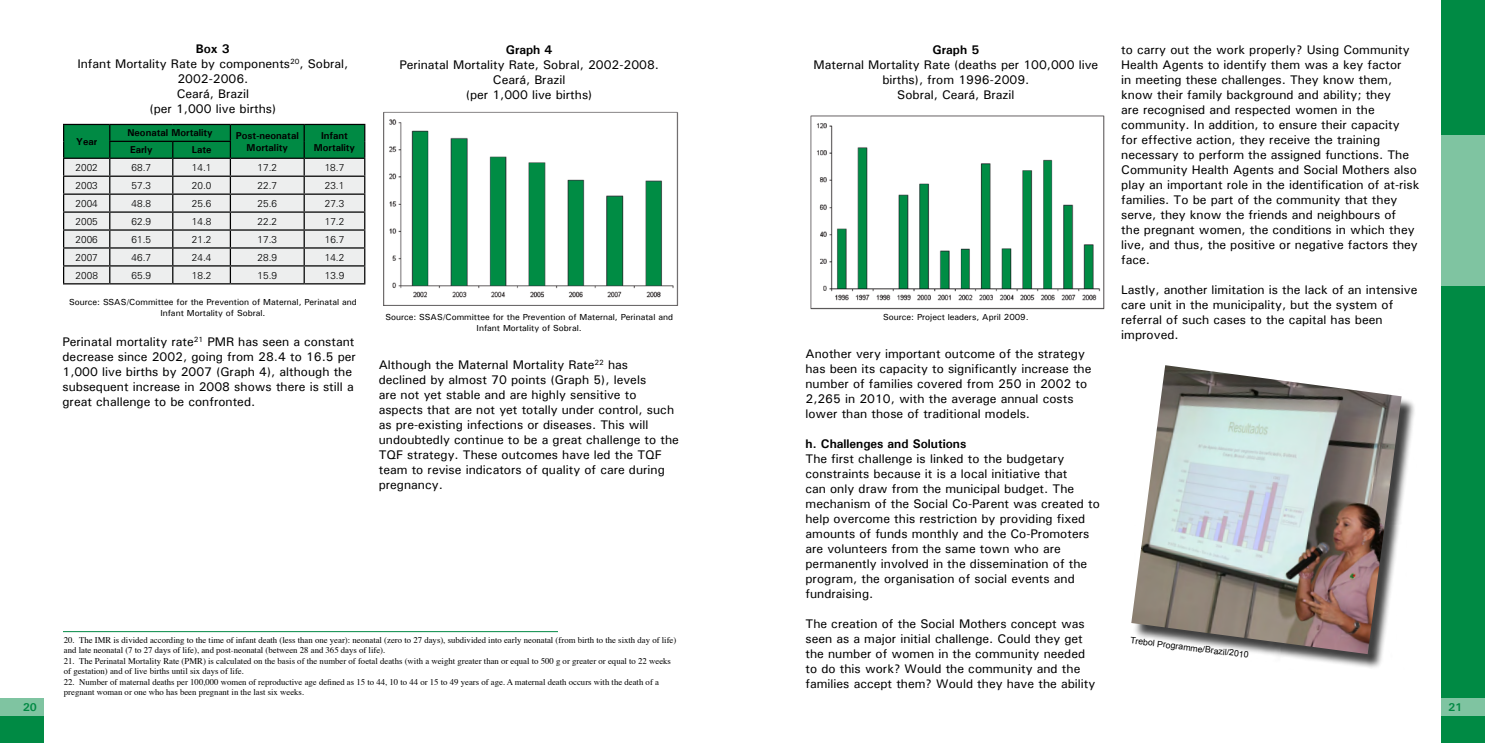
<style>
.page{position:relative;width:1485px;height:743px;background:#fff}
.page>*{position:absolute;margin:0;border:0;box-sizing:border-box;transform-origin:0 0}
.t1{font:500 12.5px/15px "Univers";color:#000}
.t2{font:700 12.5px "Univers";color:#000}
.t3{font:700 11.25px "Univers";color:#008943}
.t4{font:300 10px "Univers";color:#000}
.t5{font:700 10px/12px "Univers";color:#000;text-align:center}
.t6{font:8.75px/10.5px "Times";color:#000}
.t7{font:500 8.75px/11.2px "Univers";color:#000;text-align:center}
.t8{font:8.75px "Arial";color:#000}
.s1{font-weight:700}
</style>
<div class="page">
<div style="left:1441px;top:0;width:44px;height:742px;background:#008a44"></div>
<div style="left:1441px;top:698px;width:44px;height:18px;background:#7fc4a1"></div>
<div style="left:1441px;top:135px;width:44px;height:151px;background:#7fc4a1"></div>
<div style="left:0;top:698px;width:44px;height:44px;background:#008a44"></div>
<div style="left:0;top:698px;width:44px;height:18px;background:#7fc4a1"></div>
<svg style="left:63px;top:124px;width:302px;height:160px;background:#a7c3b6"></svg>
<hr style="left:63px;top:158px;width:47px;height:1px;background:#000">
<hr style="left:63px;top:631px;width:495px;height:1px;background:#008943">
<img style="left:383px;top:111px;width:296px;height:194px">
<img style="left:810px;top:115px;width:295px;height:195px">
<div style="left:1133px;top:367px;width:284px;height:302px;background:#000;opacity:.75"></div>
<img style="left:1131px;top:365px;width:271px;height:289px">
<p class="t1" style="left:77px;top:41px;width:273px;text-align:center"><span class="s1">Box 3<br></span>Infant Mortality Rate by components<sup>20</sup>, Sobral,<br>2002-2006.<br>Ceará, Brazil<br>(per 1,000 live births)</p>
<p class="t5" style="left:76px;top:135px;width:23px">Year</p>
<p class="t5" style="left:127px;top:127px;width:87px">Neonatal Mortality</p>
<p class="t5" style="left:236px;top:129px;width:64px">Post-neonatal<br>Mortality</p>
<p class="t5" style="left:321px;top:129px;width:28px">Infant</p>
<p class="t5" style="left:130px;top:144px;width:24px">Early</p>
<p class="t5" style="left:192px;top:144px;width:21px">Late</p>
<p class="t5" style="left:314px;top:141px;width:43px">Mortality</p>
<p class="t4" style="left:76px;top:162px;width:24px">2002</p>
<p class="t4" style="left:132px;top:162px;width:21px">68.7</p>
<p class="t4" style="left:192px;top:162px;width:21px">14.1</p>
<p class="t4" style="left:258px;top:162px;width:21px">17.2</p>
<p class="t4" style="left:325px;top:162px;width:21px">18.7</p>
<p class="t4" style="left:76px;top:179px;width:24px">2003</p>
<p class="t4" style="left:132px;top:179px;width:21px">57.3</p>
<p class="t4" style="left:192px;top:179px;width:21px">20.0</p>
<p class="t4" style="left:258px;top:179px;width:21px">22.7</p>
<p class="t4" style="left:325px;top:179px;width:21px">23.1</p>
<p class="t4" style="left:76px;top:197px;width:24px">2004</p>
<p class="t4" style="left:132px;top:197px;width:21px">48.8</p>
<p class="t4" style="left:192px;top:197px;width:21px">25.6</p>
<p class="t4" style="left:258px;top:197px;width:21px">25.6</p>
<p class="t4" style="left:325px;top:197px;width:21px">27.3</p>
<p class="t4" style="left:76px;top:215px;width:24px">2005</p>
<p class="t4" style="left:132px;top:215px;width:21px">62.9</p>
<p class="t4" style="left:192px;top:215px;width:21px">14.8</p>
<p class="t4" style="left:258px;top:215px;width:21px">22.2</p>
<p class="t4" style="left:325px;top:215px;width:21px">17.2</p>
<p class="t4" style="left:76px;top:233px;width:24px">2006</p>
<p class="t4" style="left:132px;top:233px;width:21px">61.5</p>
<p class="t4" style="left:192px;top:233px;width:21px">21.2</p>
<p class="t4" style="left:258px;top:233px;width:21px">17.3</p>
<p class="t4" style="left:325px;top:233px;width:21px">16.7</p>
<p class="t4" style="left:76px;top:251px;width:24px">2007</p>
<p class="t4" style="left:132px;top:251px;width:21px">46.7</p>
<p class="t4" style="left:192px;top:251px;width:21px">24.4</p>
<p class="t4" style="left:258px;top:251px;width:21px">28.9</p>
<p class="t4" style="left:325px;top:251px;width:21px">14.2</p>
<p class="t4" style="left:76px;top:269px;width:24px">2008</p>
<p class="t4" style="left:132px;top:269px;width:21px">65.9</p>
<p class="t4" style="left:192px;top:269px;width:21px">18.2</p>
<p class="t4" style="left:258px;top:269px;width:21px">15.9</p>
<p class="t4" style="left:325px;top:269px;width:21px">13.9</p>
<p class="t7" style="left:69px;top:296px;width:289px">Source: SSAS/Committee for the Prevention of Maternal, Perinatal and<br>Infant Mortality of Sobral.</p>
<p class="t1" style="left:62px;top:334px;width:295px">Perinatal mortality rate<sup>21</sup> PMR has seen a constant decrease since 2002, going from 28.4 to 16.5 per 1,000 live births by 2007 (Graph 4), although the subsequent increase in 2008 shows there is still a great challenge to be confronted.</p>
<p class="t2" style="left:506px;top:41px;width:48px">Graph 4</p>
<p class="t1" style="left:399px;top:57px;width:261px;text-align:center">Perinatal Mortality Rate, Sobral, 2002-2008.<br>Ceará, Brazil<br>(per 1,000 live births)</p>
<p class="t7" style="left:385px;top:311px;width:289px">Source: SSAS/Committee for the Prevention of Maternal, Perinatal and<br>Infant Mortality of Sobral.</p>
<p class="t1" style="left:379px;top:357px;width:302px">Although the Maternal Mortality Rate<sup>22</sup> has<br>declined by almost 70 points (Graph 5), levels<br>are not yet stable and are highly sensitive to aspects that are not yet totally under control, such as pre-existing infections or diseases. This will undoubtedly continue to be a great challenge to the TQF strategy. These outcomes have led the TQF team to revise indicators of quality of care during pregnancy.</p>
<p class="t6" style="left:64px;top:633px;width:614px">20. The IMR is divided according to the time of infant death (less than one year): neonatal (zero to 27 days), subdivided into early neonatal (from birth to the sixth day of life) and late neonatal (7 to 27 days of life), and post-neonatal (between 28 and 365 days of life).</p>
<p class="t6" style="left:64px;top:654px;width:609px">21. The Perinatal Mortality Rate (PMR) is calculated on the basis of the number of foetal deaths (with a weight greater than or equal to 500 g or greater or equal to 22 weeks of gestation) and of live births until six days of life.</p>
<p class="t6" style="left:64px;top:675px;width:597px">22. Number of maternal deaths per 100,000 women of reproductive age defined as 15 to 44, 10 to 44 or 15 to 49 years of age. A maternal death occurs with the death of a pregnant woman or one who has been pregnant in the last six weeks.</p>
<p class="t2" style="left:933px;top:41px;width:48px">Graph 5</p>
<p class="t1" style="left:814px;top:57px;width:286px;text-align:center">Maternal Mortality Rate (deaths per 100,000 live births), from 1996-2009.<br>Sobral, Ceará, Brazil</p>
<p class="t7" style="left:883px;top:311px;width:147px">Source: Project leaders, April 2009.</p>
<p class="t1" style="left:806px;top:345px;width:287px">Another very important outcome of the strategy has been its capacity to significantly increase the number of families covered from 250 in 2002 to 2,265 in 2010, with the average annual costs lower than those of traditional models.</p>
<p class="t2" style="left:806px;top:435px;width:162px">h. Challenges and Solutions</p>
<p class="t1" style="left:806px;top:450px;width:296px">The first challenge is linked to the budgetary constraints because it is a local initiative that<br>can only draw from the municipal budget. The mechanism of the Social Co-Parent was created to help overcome this restriction by providing fixed amounts of funds monthly and the Co-Promoters are volunteers from the same town who are permanently involved in the dissemination of the program, the organisation of social events and fundraising.</p>
<p class="t1" style="left:806px;top:615px;width:291px">The creation of the Social Mothers concept was seen as a major initial challenge. Could they get the number of women in the community needed to do this work? Would the community and the families accept them? Would they have the ability</p>
<p class="t1" style="left:1121px;top:42px;width:300px">to carry out the work properly? Using Community Health Agents to identify them was a key factor<br>in meeting these challenges. They know them, know their family background and ability; they<br>are recognised and respected women in the community. In addition, to ensure their capacity<br>for effective action, they receive the training necessary to perform the assigned functions. The Community Health Agents and Social Mothers also play an important role in the identification of at-risk families. To be part of the community that they serve, they know the friends and neighbours of<br>the pregnant women, the conditions in which they live, and thus, the positive or negative factors they face.</p>
<p class="t1" style="left:1121px;top:282px;width:298px">Lastly, another limitation is the lack of an intensive care unit in the municipality, but the system of referral of such cases to the capital has been improved.</p>
<p class="t8" style="left:1131px;top:634px;width:120px;rotate:7deg">Trebol Programme/Brazil/2010</p>
<p class="t3" style="left:23px;top:699px;width:16px">20</p>
<p class="t3" style="left:1448px;top:699px;width:16px">21</p>
</div>
